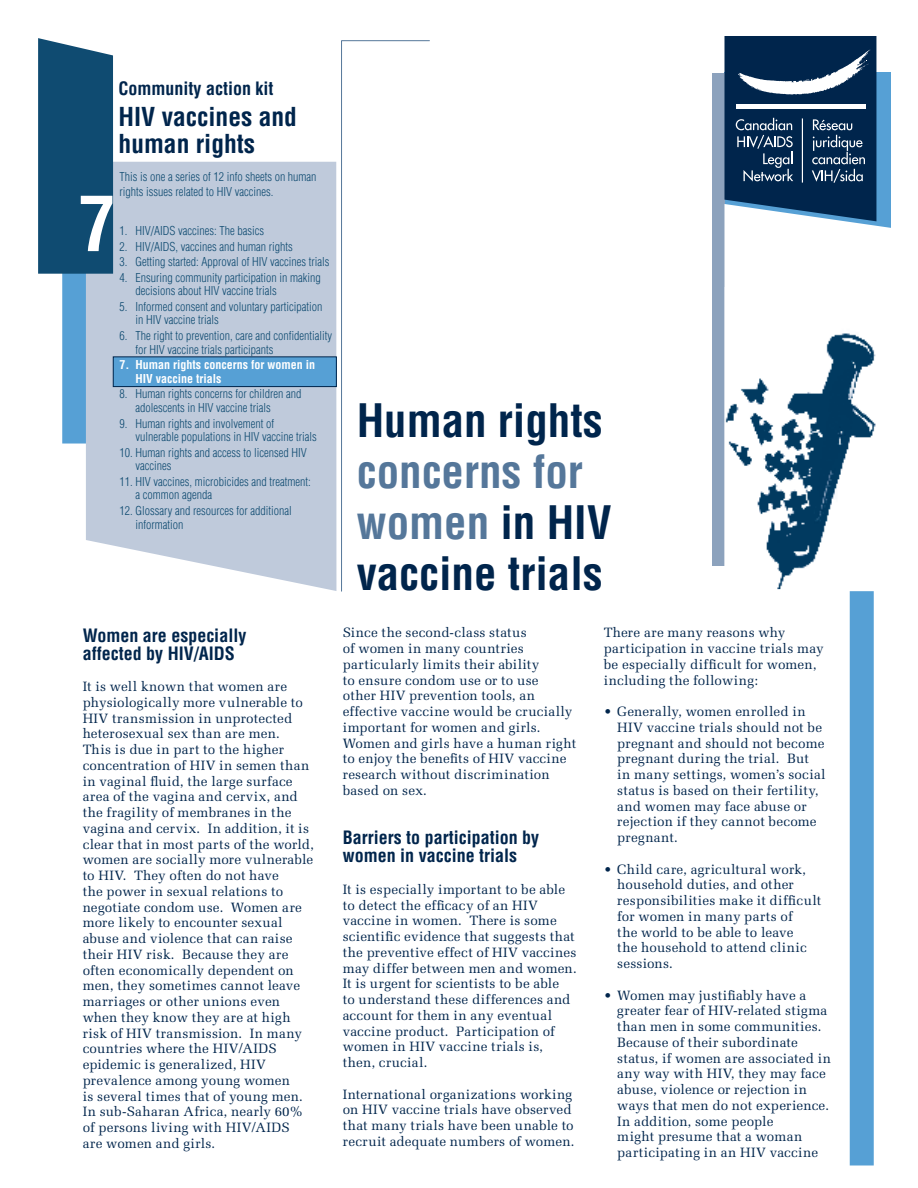
<style>
.page{position:relative;width:918px;height:1188px;background:#fff}
.page>*{position:absolute;margin:0;border:0;box-sizing:border-box;transform-origin:0 0}
.t1{font:700 condensed 75px "Helvetica";color:#fff}
.t2{font:700 condensed 45px/51px "Helvetica";color:#00254c}
.t3{font:700 condensed 25.5px/27px "Helvetica";color:#00254c}
.t4{font:700 condensed 18px/18px "Helvetica";color:#00254c}
.t5{font:13.5px/15.8px "Melior";letter-spacing:.015em;color:#00254c}
.t6{font:300 condensed 12px/13.5px "Helvetica";color:#0f4b71}
.t7{font:700 condensed 12px/13.5px "Helvetica";color:#fff}
.s1{color:#55779a}
</style>
<div class="page">
<div style="left:850px;top:73px;width:23px;height:1092px;background:#56a0d5"></div>
<div style="left:850px;top:72px;width:24px;height:1094px;border:2px solid #56a0d5"></div>
<div style="left:724px;top:73px;width:167px;height:430px;background:#56a0d5"></div>
<div style="left:63px;top:67px;width:23px;height:376px;background:#56a0d5"></div>
<div style="left:62px;top:66px;width:24px;height:378px;border:2px solid #56a0d5"></div>
<svg style="left:86px;top:162px;width:250px;height:429px;background:#c2cddd"></svg>
<div style="left:113px;top:357px;width:223px;height:30px;background:#56a0d5"></div>
<div style="left:113px;top:357px;width:224px;height:30px;border:1px solid #00254c"></div>
<svg style="left:341px;top:40px;width:89px;height:552px"></svg>
<div style="left:38px;top:38px;width:75px;height:236px;background:#0f4b71"></div>
<div style="left:712px;top:73px;width:12px;height:492px;background:#8ca2bd"></div>
<div style="left:724px;top:204px;width:167px;height:387px;background:#fff"></div>
<img style="left:724px;top:287px;width:167px;height:302px">
<svg style="left:724px;top:36px;width:152px;height:185px;background:#2b4b6c"></svg>
<hr style="left:802px;top:118px;width:1px;height:65px;background:#fff">
<p class="t4" style="left:119px;top:80px;width:157px">Community action kit</p>
<p class="t3" style="left:119px;top:103px;width:180px">HIV vaccines and human rights</p>
<p class="t6" style="left:119px;top:170px;width:199px;line-height:14.4px">This is one a series of 12 info sheets on human rights issues related to HIV vaccines.</p>
<p class="t6" style="left:119px;top:224px;width:146px">1. HIV/AIDS vaccines: The basics</p>
<p class="t6" style="left:119px;top:239px;width:175px">2. HIV/AIDS, vaccines and human rights</p>
<p class="t6" style="left:119px;top:255px;width:212px">3. Getting started: Approval of HIV vaccines trials</p>
<p class="t6" style="left:136px;top:271px;width:187px;text-indent:-16px">4. Ensuring community participation in making decisions about HIV vaccine trials</p>
<p class="t6" style="left:136px;top:300px;width:188px;text-indent:-16px">5. Informed consent and voluntary participation in HIV vaccine trials</p>
<p class="t6" style="left:136px;top:329px;width:198px;text-indent:-16px">6. The right to prevention, care and confidentiality for HIV vaccine trials participants</p>
<p class="t7" style="left:136px;top:358px;width:181px;text-indent:-16px">7. Human rights concerns for women in<br>HIV vaccine trials</p>
<p class="t6" style="left:136px;top:387px;width:167px;text-indent:-16px">8. Human rights concerns for children and adolescents in HIV vaccine trials</p>
<p class="t6" style="left:136px;top:416px;width:183px;text-indent:-16px">9. Human rights and involvement of vulnerable populations in HIV vaccine trials</p>
<p class="t6" style="left:136px;top:446px;width:173px;text-indent:-16px">10. Human rights and access to licensed HIV vaccines</p>
<p class="t6" style="left:136px;top:475px;width:177px;text-indent:-16px">11. HIV vaccines, microbicides and treatment: a common agenda</p>
<p class="t6" style="left:136px;top:504px;width:158px;text-indent:-16px">12. Glossary and resources for additional information</p>
<p class="t1" style="left:78px;top:177px;width:39px">7</p>
<p class="t2" style="left:357px;top:395px;width:257px">Human rights <span class="s1">concerns for women</span> in HIV vaccine trials</p>
<p class="t4" style="left:83px;top:626px;width:165px">Women are especially affected by HIV/AIDS</p>
<p class="t5" style="left:83px;top:679px;width:233px">It is well known that women are physiologically more vulnerable to<br>HIV transmission in unprotected heterosexual sex than are men.<br>This is due in part to the higher concentration of HIV in semen than in vaginal fluid, the large surface area of the vagina and cervix, and the fragility of membranes in the vagina and cervix. In addition, it is clear that in most parts of the world, women are socially more vulnerable to HIV. They often do not have<br>the power in sexual relations to negotiate condom use. Women are more likely to encounter sexual abuse and violence that can raise their HIV risk. Because they are often economically dependent on men, they sometimes cannot leave marriages or other unions even when they know they are at high risk of HIV transmission. In many countries where the HIV/AIDS epidemic is generalized, HIV prevalence among young women<br>is several times that of young men.<br>In sub-Saharan Africa, nearly 60% of persons living with HIV/AIDS<br>are women and girls.</p>
<p class="t5" style="left:343px;top:625px;width:235px">Since the second-class status<br>of women in many countries particularly limits their ability<br>to ensure condom use or to use<br>other HIV prevention tools, an effective vaccine would be crucially important for women and girls.<br>Women and girls have a human right to enjoy the benefits of HIV vaccine research without discrimination based on sex.</p>
<p class="t4" style="left:343px;top:829px;width:198px">Barriers to participation by women in vaccine trials</p>
<p class="t5" style="left:343px;top:881px;width:236px">It is especially important to be able to detect the efficacy of an HIV vaccine in women. There is some scientific evidence that suggests that the preventive effect of HIV vaccines may differ between men and women.<br>It is urgent for scientists to be able<br>to understand these differences and account for them in any eventual vaccine product. Participation of women in HIV vaccine trials is, then, crucial.</p>
<p class="t5" style="left:343px;top:1086px;width:233px">International organizations working on HIV vaccine trials have observed that many trials have been unable to recruit adequate numbers of women.</p>
<p class="t5" style="left:604px;top:625px;width:221px">There are many reasons why participation in vaccine trials may be especially difficult for women, including the following:</p>
<p class="t5" style="left:617px;top:704px;width:210px;text-indent:-14px">• Generally, women enrolled in<br>HIV vaccine trials should not be pregnant and should not become pregnant during the trial. But<br>in many settings, women’s social status is based on their fertility, and women may face abuse or rejection if they cannot become pregnant.</p>
<p class="t5" style="left:617px;top:861px;width:205px;text-indent:-14px">• Child care, agricultural work, household duties, and other responsibilities make it difficult for women in many parts of<br>the world to be able to leave<br>the household to attend clinic sessions.</p>
<p class="t5" style="left:617px;top:987px;width:215px;text-indent:-14px">• Women may justifiably have a greater fear of HIV-related stigma than men in some communities.<br>Because of their subordinate status, if women are associated in any way with HIV, they may face abuse, violence or rejection in ways that men do not experience.<br>In addition, some people<br>might presume that a woman participating in an HIV vaccine</p>
</div>
